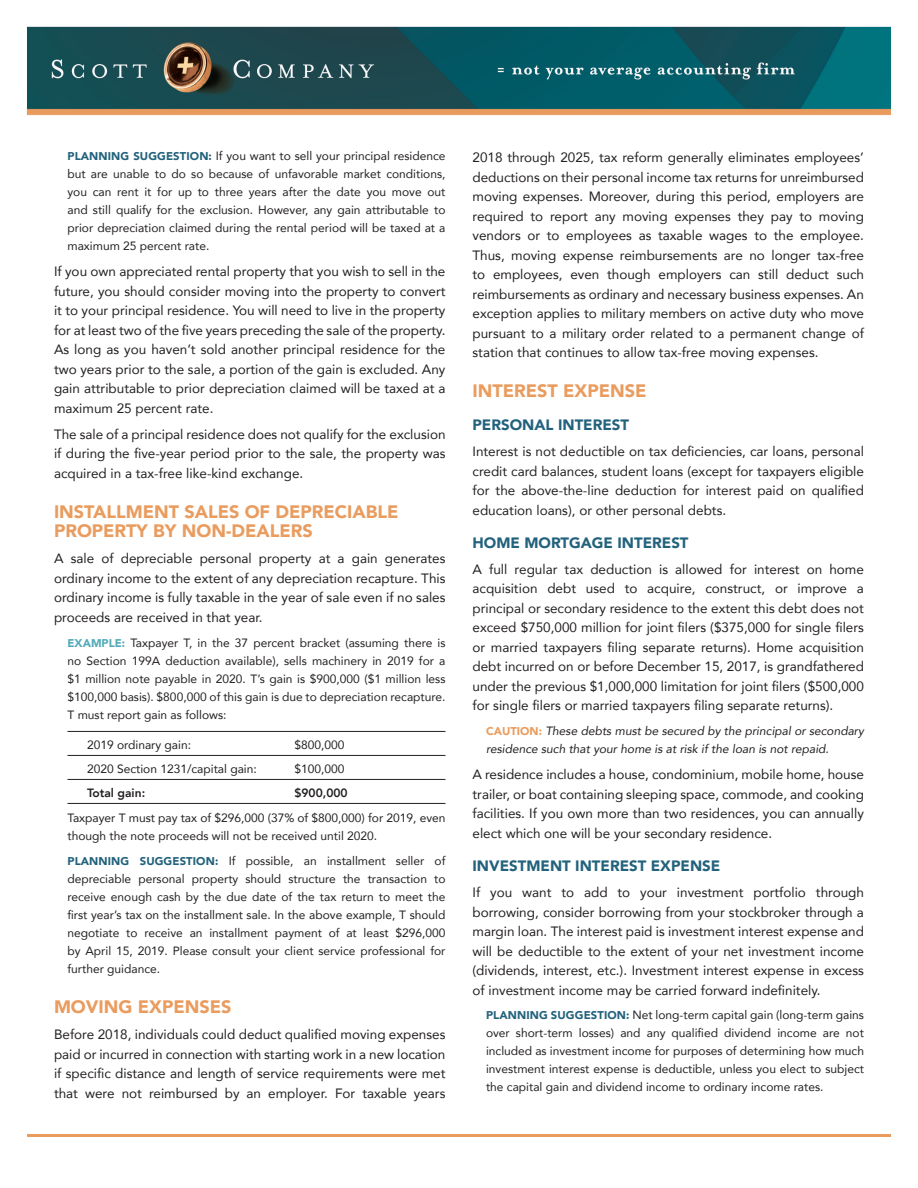
<style>
.page{position:relative;width:918px;height:1188px;background:#fff}
.page>*{position:absolute;margin:0;border:0;box-sizing:border-box;transform-origin:0 0}
.t1{font:900 18px/19.5px "Avenir";color:#e99c5e}
.Sub_Heading{font:900 15px "Avenir";color:#22627c}
.t2{font:13.5px/19.5px "Avenir";color:#231f20;text-align:justify}
.Indent{font:12px/18px "Avenir";color:#231f20;text-align:justify}
.Indent_Italic{font:italic 12px/18px "Avenir";color:#231f20}
.Indent-2{font:800 12px "Avenir";color:#231f20}
.s1{font-weight:900;font-size:11.25px;color:#22627c}
.s2{font-weight:900;font-size:11.25px;color:#52abb8}
.s3{font-weight:900;font-style:normal;font-size:11.25px;color:#e99c5e}
</style>
<div class="page">
<img style="left:26px;top:26px;width:865px;height:778px">
<hr style="left:27px;top:1134px;width:864px;height:3px;background:#e99c5e">
<hr style="left:68px;top:731px;width:207px;height:1px;background:#231f20">
<hr style="left:275px;top:731px;width:170px;height:1px;background:#231f20">
<hr style="left:68px;top:755px;width:207px;height:1px;background:#231f20">
<hr style="left:275px;top:755px;width:170px;height:1px;background:#231f20">
<hr style="left:68px;top:779px;width:207px;height:1px;background:#231f20">
<hr style="left:275px;top:779px;width:170px;height:1px;background:#231f20">
<hr style="left:68px;top:803px;width:207px;height:1px;background:#231f20">
<hr style="left:275px;top:803px;width:170px;height:1px;background:#231f20">
<p class="Indent" style="left:68px;top:146px;width:380px"><span class="s1">PLANNING SUGGESTION:</span> If you want to sell your principal residence but are unable to do so because of unfavorable market conditions, you can rent it for up to three years after the date you move out and still qualify for the exclusion. However, any gain attributable to prior depreciation claimed during the rental period will be taxed at a maximum 25 percent rate.</p>
<p class="t2" style="left:54px;top:261px;width:393px">If you own appreciated rental property that you wish to sell in the future, you should consider moving into the property to convert it to your principal residence. You will need to live in the property for at least two of the five years preceding the sale of the property.<br>As long as you haven’t sold another principal residence for the two years prior to the sale, a portion of the gain is excluded. Any gain attributable to prior depreciation claimed will be taxed at a maximum 25 percent rate.</p>
<p class="t2" style="left:54px;top:424px;width:393px">The sale of a principal residence does not qualify for the exclusion if during the five-year period prior to the sale, the property was acquired in a tax-free like-kind exchange.</p>
<p class="t1" style="left:54px;top:501px;width:346px">INSTALLMENT SALES OF DEPRECIABLE<br>PROPERTY BY NON-DEALERS</p>
<p class="t2" style="left:54px;top:548px;width:393px">A sale of depreciable personal property at a gain generates ordinary income to the extent of any depreciation recapture. This ordinary income is fully taxable in the year of sale even if no sales proceeds are received in that year.</p>
<p class="Indent" style="left:68px;top:633px;width:379px"><span class="s2">EXAMPLE:</span> Taxpayer T, in the 37 percent bracket (assuming there is no Section 199A deduction available), sells machinery in 2019 for a $1 million note payable in 2020. T’s gain is $900,000 ($1 million less $100,000 basis). $800,000 of this gain is due to depreciation recapture.<br>T must report gain as follows:</p>
<p class="Indent" style="left:87px;top:736px;width:106px">2019 ordinary gain:</p>
<p class="Indent" style="left:294px;top:736px;width:52px">$800,000</p>
<p class="Indent" style="left:87px;top:760px;width:171px">2020 Section 1231/capital gain:</p>
<p class="Indent" style="left:294px;top:760px;width:52px">$100,000</p>
<p class="Indent-2" style="left:87px;top:784px;width:60px">Total gain:</p>
<p class="Indent-2" style="left:294px;top:784px;width:55px">$900,000</p>
<p class="Indent" style="left:68px;top:809px;width:379px">Taxpayer T must pay tax of $296,000 (37% of $800,000) for 2019, even though the note proceeds will not be received until 2020.</p>
<p class="Indent" style="left:68px;top:852px;width:380px"><span class="s1">PLANNING SUGGESTION:</span> If possible, an installment seller of depreciable personal property should structure the transaction to receive enough cash by the due date of the tax return to meet the first year’s tax on the installment sale. In the above example, T should negotiate to receive an installment payment of at least $296,000 by April 15, 2019. Please consult your client service professional for further guidance.</p>
<p class="t1" style="left:54px;top:996px;width:179px">MOVING EXPENSES</p>
<p class="t2" style="left:54px;top:1024px;width:393px">Before 2018, individuals could deduct qualified moving expenses paid or incurred in connection with starting work in a new location if specific distance and length of service requirements were met that were not reimbursed by an employer. For taxable years</p>
<p class="t2" style="left:472px;top:147px;width:393px">2018 through 2025, tax reform generally eliminates employees’ deductions on their personal income tax returns for unreimbursed moving expenses. Moreover, during this period, employers are required to report any moving expenses they pay to moving vendors or to employees as taxable wages to the employee.<br>Thus, moving expense reimbursements are no longer tax-free to employees, even though employers can still deduct such reimbursements as ordinary and necessary business expenses. An exception applies to military members on active duty who move pursuant to a military order related to a permanent change of station that continues to allow tax-free moving expenses.</p>
<p class="t1" style="left:472px;top:380px;width:176px">INTEREST EXPENSE</p>
<p class="Sub_Heading" style="left:472px;top:412px;width:158px">PERSONAL INTEREST</p>
<p class="t2" style="left:472px;top:441px;width:393px">Interest is not deductible on tax deficiencies, car loans, personal credit card balances, student loans (except for taxpayers eligible for the above-the-line deduction for interest paid on qualified education loans), or other personal debts.</p>
<p class="Sub_Heading" style="left:472px;top:529px;width:218px">HOME MORTGAGE INTEREST</p>
<p class="t2" style="left:472px;top:559px;width:393px">A full regular tax deduction is allowed for interest on home acquisition debt used to acquire, construct, or improve a principal or secondary residence to the extent this debt does not exceed $750,000 million for joint filers ($375,000 for single filers or married taxpayers filing separate returns). Home acquisition debt incurred on or before December 15, 2017, is grandfathered under the previous $1,000,000 limitation for joint filers ($500,000 for single filers or married taxpayers filing separate returns).</p>
<p class="Indent_Italic" style="left:486px;top:722px;width:379px"><span class="s3">CAUTION:</span> These debts must be secured by the principal or secondary residence such that your home is at risk if the loan is not repaid.</p>
<p class="t2" style="left:472px;top:764px;width:393px">A residence includes a house, condominium, mobile home, house trailer, or boat containing sleeping space, commode, and cooking facilities. If you own more than two residences, you can annually elect which one will be your secondary residence.</p>
<p class="Sub_Heading" style="left:472px;top:853px;width:249px">INVESTMENT INTEREST EXPENSE</p>
<p class="t2" style="left:472px;top:882px;width:393px">If you want to add to your investment portfolio through borrowing, consider borrowing from your stockbroker through a margin loan. The interest paid is investment interest expense and will be deductible to the extent of your net investment income (dividends, interest, etc.). Investment interest expense in excess of investment income may be carried forward indefinitely.</p>
<p class="Indent" style="left:486px;top:1006px;width:380px"><span class="s1">PLANNING SUGGESTION:</span> Net long-term capital gain (long-term gains over short-term losses) and any qualified dividend income are not included as investment income for purposes of determining how much investment interest expense is deductible, unless you elect to subject the capital gain and dividend income to ordinary income rates.</p>
</div>
